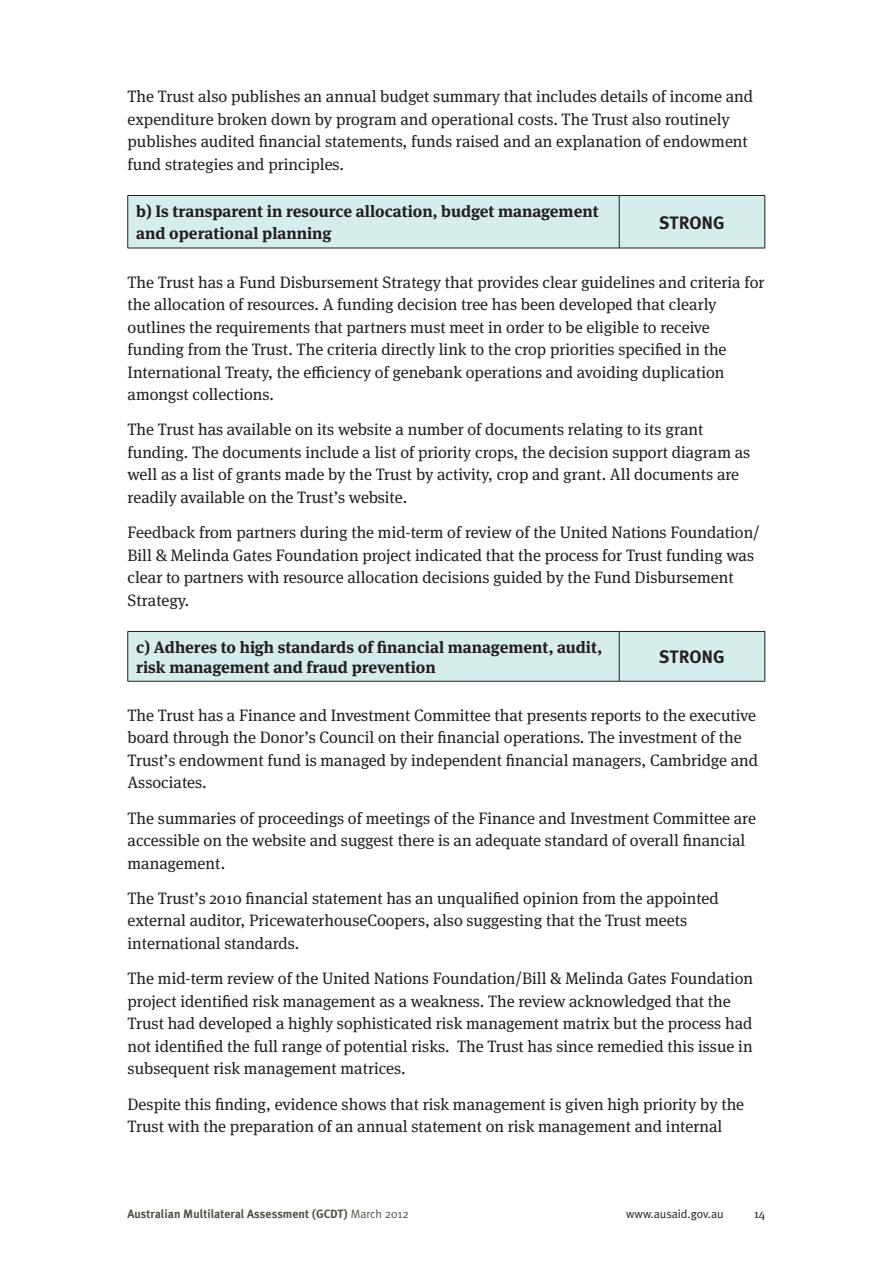
<style>
.page{position:relative;width:893px;height:1263px;background:#fff}
.page>*{position:absolute;margin:0;border:0;box-sizing:border-box;transform-origin:0 0}
._08bbbb_RIGHT_COLUMN{font:700 18px "Meta Plus";color:#231f20}
._04__BODY_TEXT{font:16.5px/22.5px "Meta Serif OT";color:#231f20}
._04__BODY_TEXT-2{font:700 16.5px/22.5px "Meta Serif OT";color:#231f20}
.t1{font:700 12px "Meta Plus";color:#53534a}
.t2{font:12px "Meta Plus Normal";color:#231f20}
.t3{font:12px "Meta Serif OT";color:#231f20}
.s1{font-family:"Meta Plus Normal";font-weight:400}
</style>
<div class="page">
<div style="left:128px;top:196px;width:637px;height:52px;background:#d5edeb"></div>
<hr style="left:128px;top:195px;width:491px;height:1px;background:#231f20">
<hr style="left:619px;top:195px;width:146px;height:1px;background:#231f20">
<hr style="left:619px;top:196px;width:1px;height:52px;background:#231f20">
<hr style="left:128px;top:248px;width:491px;height:1px;background:#231f20">
<hr style="left:619px;top:248px;width:146px;height:1px;background:#231f20">
<hr style="left:127px;top:196px;width:1px;height:52px;background:#231f20">
<hr style="left:765px;top:196px;width:1px;height:52px;background:#231f20">
<div style="left:128px;top:632px;width:637px;height:49px;background:#d5edeb"></div>
<hr style="left:619px;top:632px;width:1px;height:49px;background:#231f20">
<hr style="left:128px;top:631px;width:491px;height:1px;background:#231f20">
<hr style="left:127px;top:632px;width:1px;height:49px;background:#231f20">
<hr style="left:619px;top:631px;width:146px;height:1px;background:#231f20">
<hr style="left:765px;top:632px;width:1px;height:49px;background:#231f20">
<hr style="left:128px;top:681px;width:491px;height:1px;background:#231f20">
<hr style="left:619px;top:681px;width:146px;height:1px;background:#231f20">
<p class="_04__BODY_TEXT" style="left:128px;top:86px;width:627px">The Trust also publishes an annual budget summary that includes details of income and expenditure broken down by program and operational costs. The Trust also routinely publishes audited financial statements, funds raised and an explanation of endowment fund strategies and principles.</p>
<p class="_04__BODY_TEXT-2" style="left:136px;top:200px;width:464px">b) Is transparent in resource allocation, budget management and operational planning</p>
<p class="_08bbbb_RIGHT_COLUMN" style="left:659px;top:212px;width:67px">STRONG</p>
<p class="_04__BODY_TEXT" style="left:128px;top:271px;width:638px">The Trust has a Fund Disbursement Strategy that provides clear guidelines and criteria for the allocation of resources. A funding decision tree has been developed that clearly outlines the requirements that partners must meet in order to be eligible to receive funding from the Trust. The criteria directly link to the crop priorities specified in the International Treaty, the efficiency of genebank operations and avoiding duplication amongst collections.</p>
<p class="_04__BODY_TEXT" style="left:128px;top:419px;width:624px">The Trust has available on its website a number of documents relating to its grant funding. The documents include a list of priority crops, the decision support diagram as well as a list of grants made by the Trust by activity, crop and grant. All documents are readily available on the Trust’s website.</p>
<p class="_04__BODY_TEXT" style="left:128px;top:522px;width:634px">Feedback from partners during the mid-term of review of the United Nations Foundation/ Bill &amp; Melinda Gates Foundation project indicated that the process for Trust funding was clear to partners with resource allocation decisions guided by the Fund Disbursement Strategy.</p>
<p class="_04__BODY_TEXT-2" style="left:136px;top:637px;width:467px;line-height:19.8px">c) Adheres to high standards of financial management, audit, risk management and fraud prevention</p>
<p class="_08bbbb_RIGHT_COLUMN" style="left:659px;top:647px;width:67px">STRONG</p>
<p class="_04__BODY_TEXT" style="left:128px;top:704px;width:632px">The Trust has a Finance and Investment Committee that presents reports to the executive board through the Donor’s Council on their financial operations. The investment of the Trust’s endowment fund is managed by independent financial managers, Cambridge and Associates.</p>
<p class="_04__BODY_TEXT" style="left:128px;top:807px;width:630px">The summaries of proceedings of meetings of the Finance and Investment Committee are accessible on the website and suggest there is an adequate standard of overall financial management.</p>
<p class="_04__BODY_TEXT" style="left:128px;top:887px;width:593px">The Trust’s 2010 financial statement has an unqualified opinion from the appointed external auditor, PricewaterhouseCoopers, also suggesting that the Trust meets international standards.</p>
<p class="_04__BODY_TEXT" style="left:128px;top:968px;width:627px">The mid-term review of the United Nations Foundation/Bill &amp; Melinda Gates Foundation project identified risk management as a weakness. The review acknowledged that the Trust had developed a highly sophisticated risk management matrix but the process had not identified the full range of potential risks. The Trust has since remedied this issue in subsequent risk management matrices.</p>
<p class="_04__BODY_TEXT" style="left:128px;top:1093px;width:618px">Despite this finding, evidence shows that risk management is given high priority by the<br>Trust with the preparation of an annual statement on risk management and internal</p>
<p class="t1" style="left:128px;top:1207px;width:283px">Australian Multilateral Assessment (GCDT) <span class="s1">March 2012</span></p>
<p class="t2" style="left:626px;top:1207px;width:99px">www.ausaid.gov.au</p>
<p class="t3" style="left:754px;top:1207px;width:13px">14</p>
</div>
